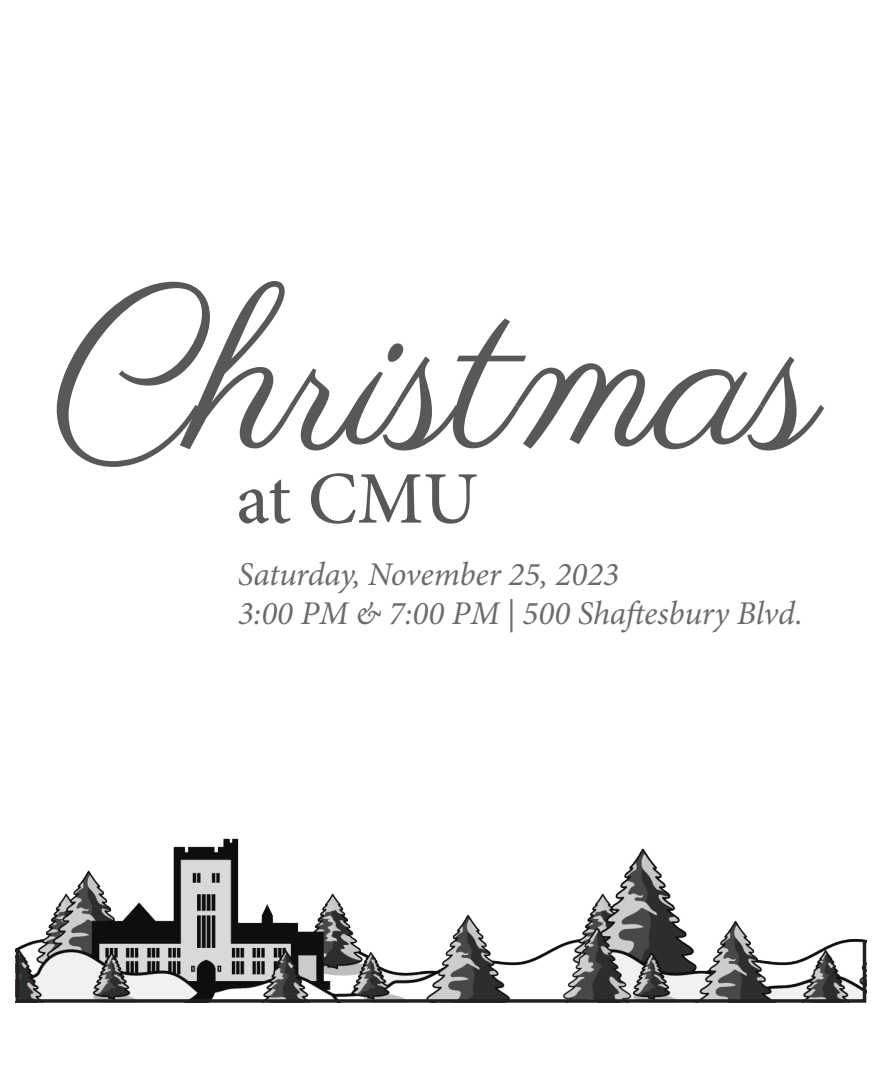
<style>
.page{position:relative;width:882px;height:1071px;background:#fff}
.page>*{position:absolute;margin:0;border:0;box-sizing:border-box;transform-origin:0 0}
.t1{font:222.78px "Parisienne";color:#57585a}
.t2{font:500 74.2px "Minion Pro";color:#57585a}
.t3{font:italic 33.25px/39.9px "Minion Pro";letter-spacing:-.005em;color:#6b6b6e}
</style>
<div class="page">
<img style="left:45px;top:838px;width:703px;height:99px">
<svg style="left:15px;top:937px;width:852px;height:66px"></svg>
<h1 class="t1" style="left:52px;top:241px;width:769px">Christmas</h1>
<h2 class="t2" style="left:236px;top:449px;width:243px">at CMU</h2>
<p class="t3" style="left:238px;top:555px;width:567px">Saturday, November 25, 2023<br>3:00 PM &amp; 7:00 PM | 500 Shaftesbury Blvd.</p>
</div>
